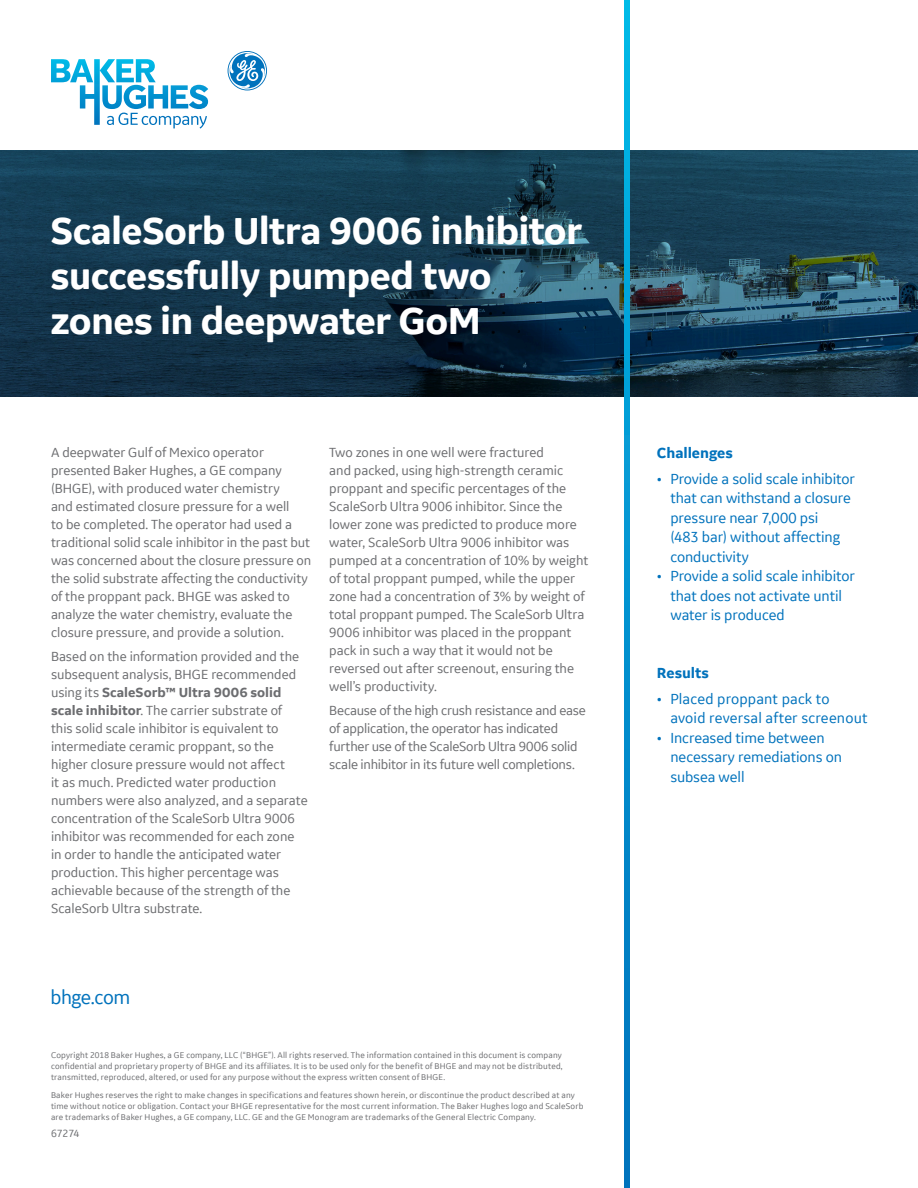
<style>
.page{position:relative;width:918px;height:1188px;background:#fff}
.page>*{position:absolute;margin:0;border:0;box-sizing:border-box;transform-origin:0 0}
._30pt_30-subhead{font:700 40.5px/45px "GE Inspira Sans";letter-spacing:-.02em;color:#fff}
._18pt_22_cover_URL{font:21px "GE Inspira Sans";letter-spacing:-.025em;color:#0072bc}
.t1{font:15.75px/19.5px "GE Inspira Sans";letter-spacing:-.005em;color:#0072bc}
._10_5pt_13-callout_s{font:700 15.75px "GE Inspira Sans";letter-spacing:-.005em;color:#0072bc}
._9_5pt_12-body_text{font:14.25px/18px "GE Inspira Sans";color:#6c6d70}
._7_5pt_11-collateral{font:11.25px "GE Inspira Sans";letter-spacing:-.01em;color:#6c6d70}
._6pt_7_5-legal_footn{font:9px/11.2px "GE Inspira Sans";letter-spacing:.02em;color:#6c6d70;text-align:justify}
.s1{font-weight:700}
</style>
<div class="page">
<svg style="left:0;top:151px;width:918px;height:245px;background:#173b50"></svg>
<svg style="left:624px;top:0;width:6px;height:1188px;background:#0094d1"></svg>
<svg style="left:51px;top:51px;width:216px;height:77px"></svg>
<p class="_30pt_30-subhead" style="left:51px;top:207px;width:533px">ScaleSorb Ultra 9006 inhibitor successfully pumped two zones in deepwater GoM</p>
<p class="_9_5pt_12-body_text" style="left:51px;top:443px;width:262px">A deepwater Gulf of Mexico operator presented Baker Hughes, a GE company (BHGE), with produced water chemistry<br>and estimated closure pressure for a well<br>to be completed. The operator had used a traditional solid scale inhibitor in the past but was concerned about the closure pressure on the solid substrate affecting the conductivity of the proppant pack. BHGE was asked to analyze the water chemistry, evaluate the closure pressure, and provide a solution.</p>
<p class="_9_5pt_12-body_text" style="left:51px;top:647px;width:258px">Based on the information provided and the subsequent analysis, BHGE recommended using its <span class="s1">ScaleSorb™ Ultra 9006 solid scale inhibitor</span>. The carrier substrate of<br>this solid scale inhibitor is equivalent to intermediate ceramic proppant, so the higher closure pressure would not affect<br>it as much. Predicted water production numbers were also analyzed, and a separate concentration of the ScaleSorb Ultra 9006 inhibitor was recommended for each zone in order to handle the anticipated water production. This higher percentage was achievable because of the strength of the ScaleSorb Ultra substrate.</p>
<p class="_9_5pt_12-body_text" style="left:329px;top:443px;width:261px">Two zones in one well were fractured<br>and packed, using high-strength ceramic proppant and specific percentages of the ScaleSorb Ultra 9006 inhibitor. Since the lower zone was predicted to produce more water, ScaleSorb Ultra 9006 inhibitor was pumped at a concentration of 10% by weight of total proppant pumped, while the upper zone had a concentration of 3% by weight of total proppant pumped. The ScaleSorb Ultra 9006 inhibitor was placed in the proppant pack in such a way that it would not be reversed out after screenout, ensuring the well’s productivity.</p>
<p class="_9_5pt_12-body_text" style="left:329px;top:701px;width:258px">Because of the high crush resistance and ease of application, the operator has indicated further use of the ScaleSorb Ultra 9006 solid scale inhibitor in its future well completions.</p>
<p class="_18pt_22_cover_URL" style="left:51px;top:985px;width:81px">bhge.com</p>
<p class="_6pt_7_5-legal_footn" style="left:51px;top:1049px;width:513px">Copyright 2018 Baker Hughes, a GE company, LLC (“BHGE”). All rights reserved. The information contained in this document is company confidential and proprietary property of BHGE and its affiliates. It is to be used only for the benefit of BHGE and may not be distributed, transmitted, reproduced, altered, or used for any purpose without the express written consent of BHGE.</p>
<p class="_6pt_7_5-legal_footn" style="left:51px;top:1089px;width:534px;text-align:left">Baker Hughes reserves the right to make changes in specifications and features shown herein, or discontinue the product described at any time without notice or obligation. Contact your BHGE representative for the most current information. The Baker Hughes logo and ScaleSorb are trademarks of Baker Hughes, a GE company, LLC. GE and the GE Monogram are trademarks of the General Electric Company.</p>
<p class="_7_5pt_11-collateral" style="left:51px;top:1127px;width:30px">67274</p>
<p class="_10_5pt_13-callout_s" style="left:657px;top:443px;width:78px">Challenges</p>
<p class="t1" style="left:670px;top:469px;width:186px;text-indent:-14px">• Provide a solid scale inhibitor that can withstand a closure pressure near 7,000 psi<br>(483 bar) without affecting conductivity</p>
<p class="t1" style="left:670px;top:566px;width:186px;text-indent:-14px">• Provide a solid scale inhibitor that does not activate until water is produced</p>
<p class="_10_5pt_13-callout_s" style="left:657px;top:663px;width:54px">Results</p>
<p class="t1" style="left:670px;top:688px;width:199px;text-indent:-14px">• Placed proppant pack to avoid reversal after screenout</p>
<p class="t1" style="left:670px;top:727px;width:173px;text-indent:-14px">• Increased time between necessary remediations on subsea well</p>
</div>
